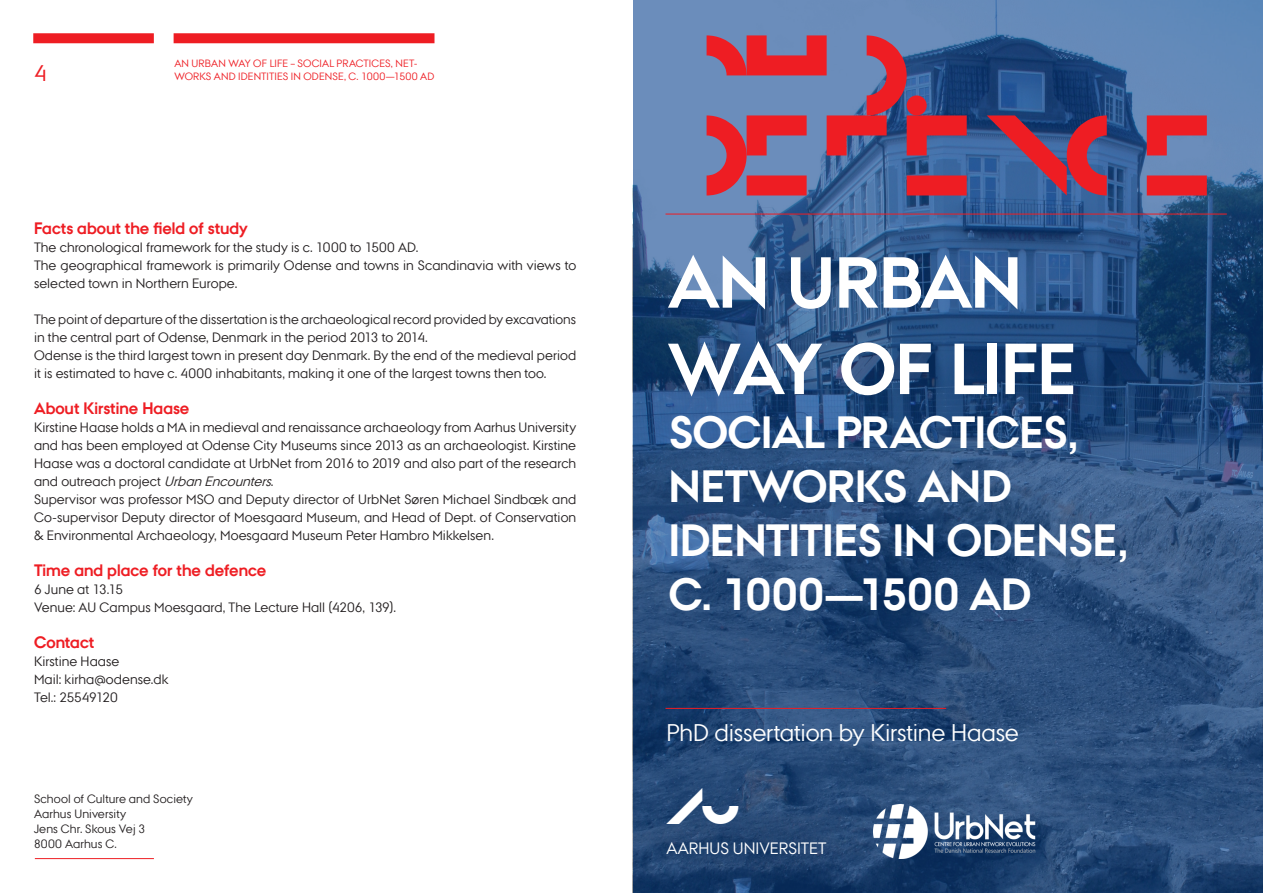
<style>
.page{position:relative;width:1263px;height:893px;background:#fff}
.page>*{position:absolute;margin:0;border:0;box-sizing:border-box;transform-origin:0 0}
.t1{font:80.1px/80.1px "AU Peto";color:#ee1d23}
.t2{font:700 72px/86.4px "AU Passata";letter-spacing:-.01em;color:#fff}
.t3{font:700 45px/54px "AU Passata";letter-spacing:-.005em;color:#fff}
.t4{font:36px "AU Peto";color:#fff}
.t5{font:24px "AU Passata";letter-spacing:-.01em;color:#fff}
.t6{font:22.5px "AU Passata";color:#ee1d23}
.t7{font:700 16.5px "AU Passata";color:#ee1d23}
.t8{font:16.5px "AU Passata";color:#fff}
.t9{font:13.5px/18px "AU Passata";letter-spacing:.005em;color:#231f20}
.t10{font:12px/15px "AU Passata";letter-spacing:.01em;color:#231f20}
.t11{font:10.5px "AU Passata";letter-spacing:.015em;color:#ee1d23}
.s1{font-style:italic}
</style>
<div class="page">
<hr style="left:35px;top:858px;width:119px;height:1px;background:#ee1d23">
<svg style="left:632px;top:0;width:631px;height:893px;background:#335887"></svg>
<hr style="left:665px;top:214px;width:562px;height:1px;background:#ee1d23">
<hr style="left:665px;top:708px;width:281px;height:1px;background:#ee1d23">
<div style="left:33px;top:33px;width:121px;height:10px;background:#ee1d23;border:2px solid #ee1d23"></div>
<div style="left:174px;top:33px;width:260px;height:10px;background:#ee1d23;border:2px solid #ee1d23"></div>
<img style="left:874px;top:805px;width:162px;height:54px">
<p class="t11" style="left:174px;top:57px;width:245px">AN URBAN WAY OF LIFE – SOCIAL PRACTICES, NET-</p>
<h3 class="t6" style="left:34px;top:60px;width:14px">4</h3>
<p class="t11" style="left:174px;top:71px;width:261px">WORKS AND IDENTITIES IN ODENSE, C. 1000—1500 AD</p>
<p class="t7" style="left:34px;top:219px;width:215px">Facts about the field of study</p>
<p class="t9" style="left:34px;top:238px;width:544px">The chronological framework for the study is c. 1000 to 1500 AD.<br>The geographical framework is primarily Odense and towns in Scandinavia with views to selected town in Northern Europe.</p>
<p class="t9" style="left:34px;top:310px;width:544px">The point of departure of the dissertation is the archaeological record provided by excavations in the central part of Odense, Denmark in the period 2013 to 2014.<br>Odense is the third largest town in present day Denmark. By the end of the medieval period it is estimated to have c. 4000 inhabitants, making it one of the largest towns then too.</p>
<p class="t7" style="left:34px;top:399px;width:157px">About Kirstine Haase</p>
<p class="t9" style="left:34px;top:418px;width:544px">Kirstine Haase holds a MA in medieval and renaissance archaeology from Aarhus University and has been employed at Odense City Museums since 2013 as an archaeologist. Kirstine Haase was a doctoral candidate at UrbNet from 2016 to 2019 and also part of the research and outreach project <span class="s1">UrbanEncounters</span>.<br>Supervisor was professor MSO and Deputy director of UrbNet Søren Michael Sindbæk and Co-supervisor Deputy director of Moesgaard Museum, and Head of Dept. of Conservation &amp; Environmental Archaeology, Moesgaard Museum Peter Hambro Mikkelsen.</p>
<p class="t7" style="left:34px;top:561px;width:234px">Time and place for the defence</p>
<p class="t9" style="left:34px;top:580px;width:363px">6 June at 13.15<br>Venue: AU Campus Moesgaard, The Lecture Hall (4206, 139).</p>
<p class="t7" style="left:34px;top:633px;width:62px">Contact</p>
<p class="t9" style="left:34px;top:652px;width:136px">Kirstine Haase<br>Mail: kirha@odense.dk<br>Tel.: 25549120</p>
<p class="t10" style="left:34px;top:791px;width:160px">School of Culture and Society<br>Aarhus University<br>Jens Chr. Skous Vej 3<br>8000 Aarhus C.</p>
<h1 class="t1" style="left:666px;top:48px;width:562px">PHD.<br>DEFENCE</h1>
<h2 class="t2" style="left:669px;top:240px;width:409px">AN URBAN<br>WAY OF LIFE</h2>
<h3 class="t3" style="left:669px;top:406px;width:461px">SOCIAL PRACTICES,<br>NETWORKS AND<br>IDENTITIES IN ODENSE,<br>C. 1000—1500 AD</h3>
<h3 class="t5" style="left:666px;top:718px;width:354px">PhD dissertation by Kirstine Haase</h3>
<h3 class="t4" style="left:666px;top:791px;width:73px">au</h3>
<p class="t8" style="left:666px;top:839px;width:162px">AARHUS UNIVERSITET</p>
</div>
